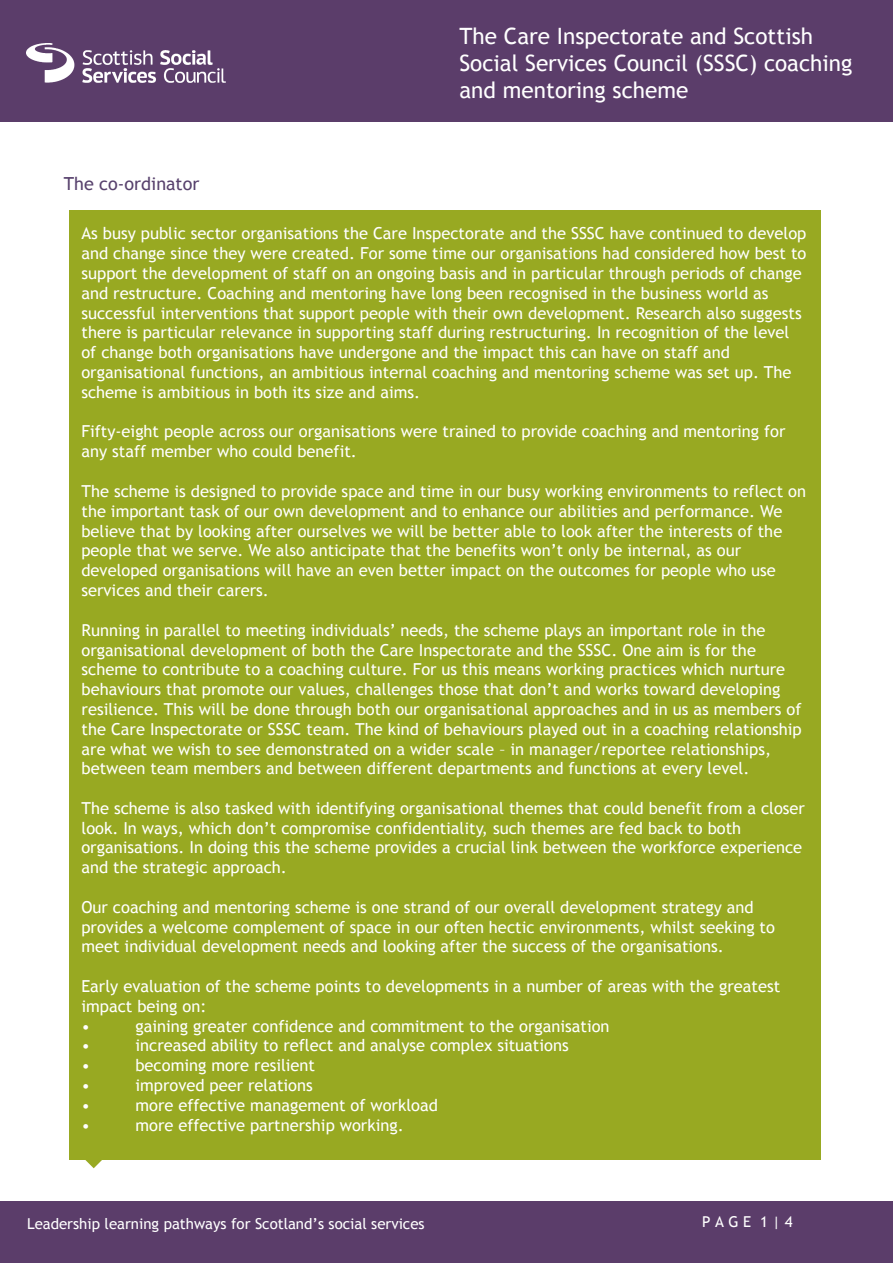
<style>
.page{position:relative;width:893px;height:1263px;background:#fff}
.page>*{position:absolute;margin:0;border:0;box-sizing:border-box;transform-origin:0 0}
.t1{font:22.5px/27px "Trebuchet MS";color:#fff}
.t2{font:18px "Trebuchet MS";color:#58426d}
.t3{font:16.5px/19.8px "Trebuchet MS";color:#fff}
.t4{font:15px "Trebuchet MS";color:#fff}
</style>
<div class="page">
<div style="left:0;top:1201px;width:893px;height:61px;background:#5b3d6a"></div>
<div style="left:0;top:0;width:893px;height:122px;background:#5b3d6a"></div>
<div style="left:69px;top:211px;width:752px;height:949px;background:#98a922"></div>
<svg style="left:85px;top:1160px;width:17px;height:8px"></svg>
<div style="left:28px;top:19px;width:182px;height:93px;background:#5b3d6a"></div>
<img style="left:26px;top:44px;width:199px;height:38px">
<p class="t2" style="left:64px;top:173px;width:137px">The co-ordinator</p>
<h1 class="t1" style="left:459px;top:23px;width:395px">The Care Inspectorate and Scottish<br>Social Services Council (SSSC) coaching and mentoring scheme</h1>
<p class="t3" style="left:81px;top:224px;width:727px">As busy public sector organisations the Care Inspectorate and the SSSC have continued to develop and change since they were created. For some time our organisations had considered how best to support the development of staff on an ongoing basis and in particular through periods of change and restructure. Coaching and mentoring have long been recognised in the business world as successful interventions that support people with their own development. Research also suggests there is particular relevance in supporting staff during restructuring. In recognition of the level of change both organisations have undergone and the impact this can have on staff and organisational functions, an ambitious internal coaching and mentoring scheme was set up. The scheme is ambitious in both its size and aims.</p>
<p class="t3" style="left:81px;top:422px;width:705px">Fifty-eight people across our organisations were trained to provide coaching and mentoring for any staff member who could benefit.</p>
<p class="t3" style="left:81px;top:481px;width:726px">The scheme is designed to provide space and time in our busy working environments to reflect on the important task of our own development and to enhance our abilities and performance. We believe that by looking after ourselves we will be better able to look after the interests of the people that we serve. We also anticipate that the benefits won’t only be internal, as our developed organisations will have an even better impact on the outcomes for people who use services and their carers.</p>
<p class="t3" style="left:82px;top:620px;width:722px">Running in parallel to meeting individuals’ needs, the scheme plays an important role in the organisational development of both the Care Inspectorate and the SSSC. One aim is for the scheme to contribute to a coaching culture. For us this means working practices which nurture behaviours that promote our values, challenges those that don’t and works toward developing resilience. This will be done through both our organisational approaches and in us as members of the Care Inspectorate or SSSC team. The kind of behaviours played out in a coaching relationship are what we wish to see demonstrated on a wider scale – in manager/reportee relationships, between team members and between different departments and functions at every level.</p>
<p class="t3" style="left:81px;top:798px;width:725px">The scheme is also tasked with identifying organisational themes that could benefit from a closer look. In ways, which don’t compromise confidentiality, such themes are fed back to both organisations. In doing this the scheme provides a crucial link between the workforce experience and the strategic approach.</p>
<p class="t3" style="left:81px;top:897px;width:695px">Our coaching and mentoring scheme is one strand of our overall development strategy and provides a welcome complement of space in our often hectic environments, whilst seeking to meet individual development needs and looking after the success of the organisations.</p>
<p class="t3" style="left:81px;top:976px;width:700px">Early evaluation of the scheme points to developments in a number of areas with the greatest impact being on:<br>•</p>
<p class="t3" style="left:135px;top:1016px;width:476px">gaining greater confidence and commitment to the organisation</p>
<p class="t3" style="left:81px;top:1036px;width:10px">•</p>
<p class="t3" style="left:135px;top:1036px;width:435px">increased ability to reflect and analyse complex situations</p>
<p class="t3" style="left:81px;top:1056px;width:10px">•</p>
<p class="t3" style="left:135px;top:1056px;width:181px">becoming more resilient</p>
<p class="t3" style="left:81px;top:1075px;width:10px">•</p>
<p class="t3" style="left:135px;top:1075px;width:179px">improved peer relations</p>
<p class="t3" style="left:81px;top:1095px;width:10px">•</p>
<p class="t3" style="left:135px;top:1095px;width:304px">more effective management of workload</p>
<p class="t3" style="left:81px;top:1115px;width:10px">•</p>
<p class="t3" style="left:135px;top:1115px;width:270px">more effective partnership working.</p>
<p class="t4" style="left:27px;top:1215px;width:399px">Leadership learning pathways for Scotland’s social services</p>
<p class="t4" style="left:702px;top:1212px;width:92px">PAGE 1| 4</p>
</div>
